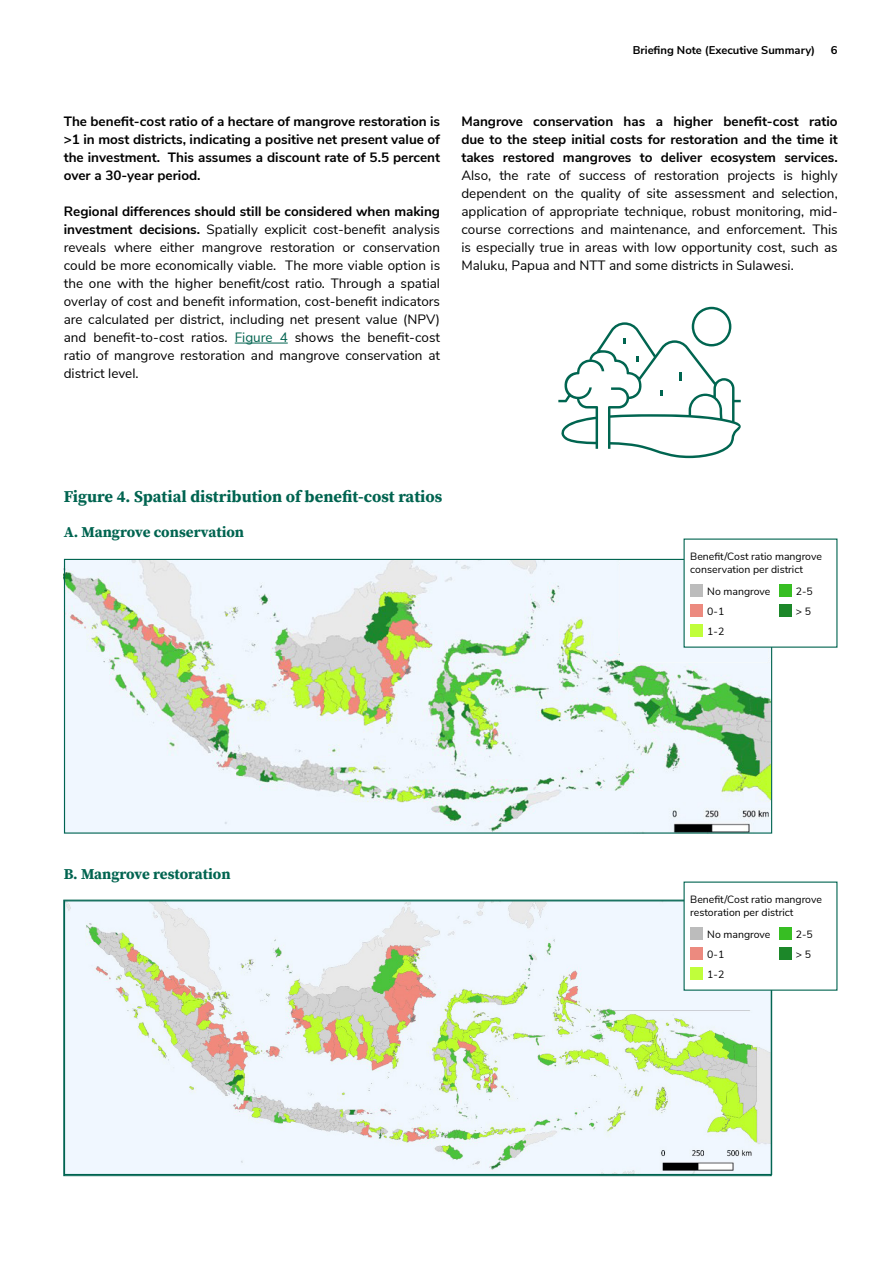
<style>
.page{position:relative;width:893px;height:1263px;background:#fff}
.page>*{position:absolute;margin:0;border:0;box-sizing:border-box;transform-origin:0 0}
.t1{font:700 16.5px "Source Serif Pro";color:#006450}
.t2{font:700 15px "Source Serif Pro";color:#006450}
.t3{font:13.5px/18px "Nunito Sans";color:#000;text-align:justify}
.t4{font:700 13.5px/18px "Nunito Sans";color:#000;text-align:justify}
.t5{font:700 11.25px "Nunito Sans";color:#000}
.t6{font:10.5px/12.6px "Nunito Sans";color:#000}
.s1{font-weight:700}
.s2{color:#00634f}
</style>
<div class="page">
<hr style="left:235px;top:343px;width:53px;height:1px;background:#006450">
<img style="left:66px;top:561px;width:704px;height:271px">
<img style="left:66px;top:902px;width:704px;height:271px">
<div style="left:620px;top:561px;width:148px;height:101px;background:#f0f7ff"></div>
<div style="left:611px;top:909px;width:157px;height:96px;background:#f0f7ff"></div>
<div style="left:612px;top:914px;width:156px;height:96px;background:#f0f7ff"></div>
<div style="left:683px;top:538px;width:154px;height:110px;background:#fff"></div>
<div style="left:690px;top:584px;width:13px;height:13px;background:#bcbcbc"></div>
<div style="left:779px;top:584px;width:12px;height:13px;background:#37be23"></div>
<div style="left:690px;top:604px;width:13px;height:13px;background:#ec8a7f"></div>
<div style="left:779px;top:604px;width:12px;height:13px;background:#1c8729"></div>
<div style="left:690px;top:624px;width:13px;height:13px;background:#c0fe3b"></div>
<div style="left:683px;top:881px;width:154px;height:110px;background:#fff"></div>
<div style="left:690px;top:927px;width:13px;height:13px;background:#bcbcbc"></div>
<div style="left:779px;top:927px;width:12px;height:13px;background:#37be23"></div>
<div style="left:690px;top:947px;width:13px;height:13px;background:#ec8a7f"></div>
<div style="left:779px;top:947px;width:12px;height:13px;background:#1c8729"></div>
<div style="left:690px;top:967px;width:13px;height:13px;background:#c0fe3b"></div>
<svg style="left:558px;top:307px;width:183px;height:151px"></svg>
<p class="t5" style="left:633px;top:42px;width:184px">Briefing Note (Executive Summary)</p>
<p class="t5" style="left:831px;top:42px;width:8px">6</p>
<p class="t4" style="left:64px;top:112px;width:378px">The benefit-cost ratio of a hectare of mangrove restoration is &gt;1 in most districts, indicating a positive net present value of the investment. This assumes a discount rate of 5.5 percent over a 30-year period.</p>
<p class="t3" style="left:64px;top:201px;width:378px"><span class="s1">Regional differences should still be considered when making investment decisions.</span> Spatially explicit cost-benefit analysis reveals where either mangrove restoration or conservation could be more economically viable. The more viable option is the one with the higher benefit/cost ratio. Through a spatial overlay of cost and benefit information, cost-benefit indicators are calculated per district, including net present value (NPV) and benefit-to-cost ratios. <span class="s2">Figure 4</span> shows the benefit-cost ratio of mangrove restoration and mangrove conservation at district level.</p>
<p class="t4" style="left:461px;top:111px;width:378px">Mangrove conservation has a higher benefit-cost ratio due to the steep initial costs for restoration and the time it takes restored mangroves to deliver ecosystem services.</p>
<p class="t3" style="left:461px;top:165px;width:378px">Also, the rate of success of restoration projects is highly dependent on the quality of site assessment and selection, application of appropriate technique, robust monitoring, mid&shy;course corrections and maintenance, and enforcement. This is especially true in areas with low opportunity cost, such as Maluku, Papua and NTT and some districts in Sulawesi.</p>
<p class="t1" style="left:64px;top:485px;width:380px">Figure 4. Spatial distribution of benefit-cost ratios</p>
<p class="t2" style="left:64px;top:521px;width:182px">A. Mangrove conservation</p>
<p class="t6" style="left:690px;top:549px;width:133px">Benefit/Cost ratio mangrove conservation per district</p>
<p class="t6" style="left:707px;top:584px;width:65px">No mangrove</p>
<p class="t6" style="left:796px;top:584px;width:19px">2-5</p>
<p class="t6" style="left:707px;top:604px;width:19px">0-1</p>
<p class="t6" style="left:796px;top:604px;width:17px">&gt; 5</p>
<p class="t6" style="left:707px;top:624px;width:19px">1-2</p>
<p class="t2" style="left:64px;top:863px;width:168px">B. Mangrove restoration</p>
<p class="t6" style="left:690px;top:892px;width:133px">Benefit/Cost ratio mangrove restoration per district</p>
<p class="t6" style="left:707px;top:927px;width:65px">No mangrove</p>
<p class="t6" style="left:796px;top:927px;width:19px">2-5</p>
<p class="t6" style="left:707px;top:947px;width:19px">0-1</p>
<p class="t6" style="left:796px;top:947px;width:17px">&gt; 5</p>
<p class="t6" style="left:707px;top:967px;width:19px">1-2</p>
</div>
